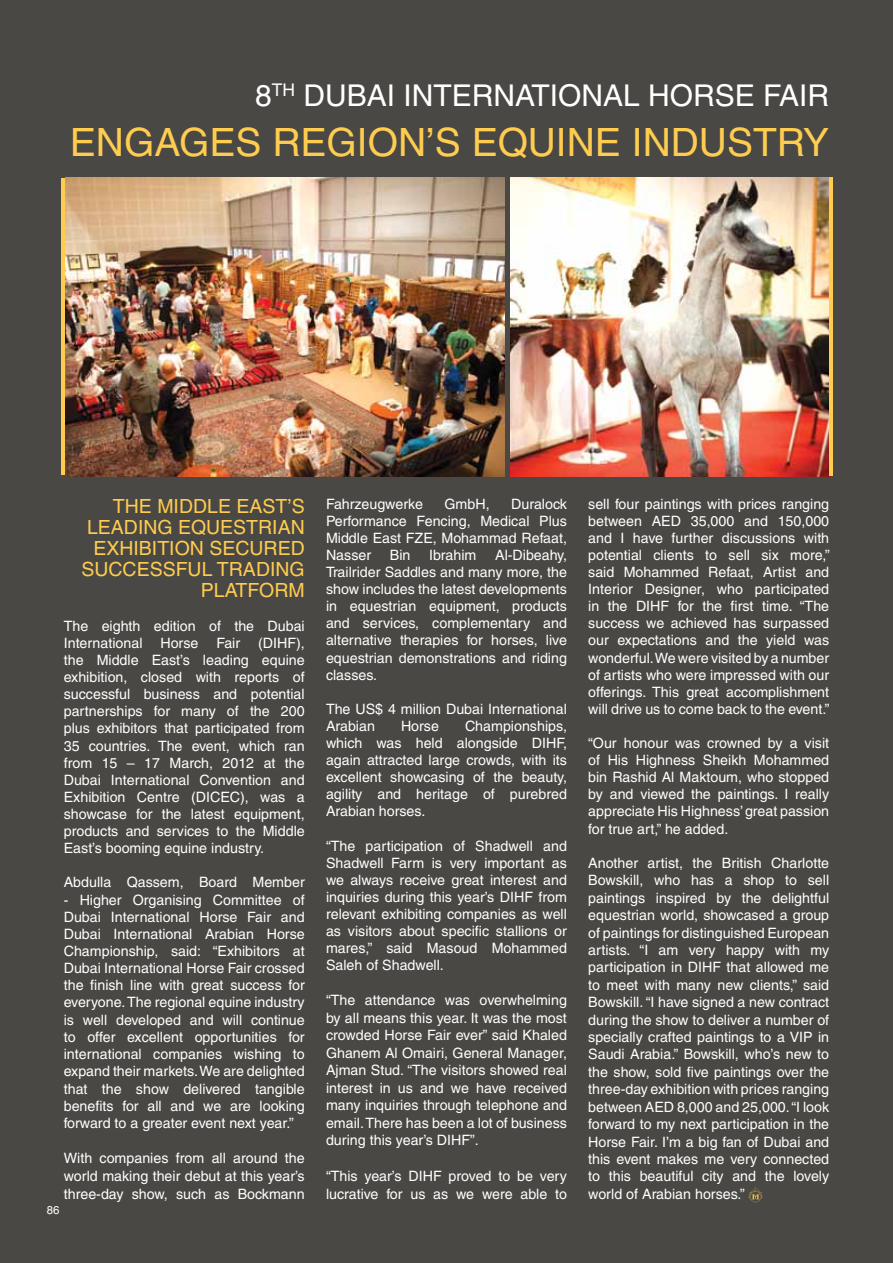
<style>
.page{position:relative;width:893px;height:1263px;background:#4a4844}
.page>*{position:absolute;margin:0;border:0;box-sizing:border-box;transform-origin:0 0}
.t1{font:39px "Helvetica";color:#fecc4f}
.t2{font:30px "Helvetica";color:#fff}
.t3{font:19.5px/21px "Helvetica";color:#fecc4f}
.t4{font:14.25px/17.1px "Helvetica";color:#fff;text-align:justify}
.t5{font:11.4px "Helvetica";color:#fff}
</style>
<div class="page">
<img style="left:65px;top:178px;width:440px;height:298px">
<img style="left:510px;top:178px;width:319px;height:298px">
<svg style="left:748px;top:1187px;width:15px;height:15px"></svg>
<hr style="left:61px;top:178px;width:3px;height:296px;background:#fecc4f">
<hr style="left:829px;top:178px;width:3px;height:298px;background:#fecc4f">
<h2 class="t2" style="left:255px;top:78px;width:576px">8<sup>TH</sup> DUBAI INTERNATIONAL HORSE FAIR</h2>
<h1 class="t1" style="left:70px;top:119px;width:761px">ENGAGES REGION’S EQUINE INDUSTRY</h1>
<h3 class="t3" style="left:113px;top:495px;width:14px">the</h3>
<h3 class="t3" style="left:157px;top:495px;width:29px">Middle</h3>
<h3 class="t3" style="left:236px;top:495px;width:27px">East</h3>
<h3 class="t3" style="left:287px;top:495px;width:16px">’s</h3>
<h3 class="t3" style="left:87px;top:516px;width:24px">Leading</h3>
<h3 class="t3" style="left:178px;top:516px;width:27px">Equestrian</h3>
<h3 class="t3" style="left:93px;top:537px;width:38px">Exhibition</h3>
<h3 class="t3" style="left:209px;top:537px;width:28px">Secured</h3>
<h3 class="t3" style="left:81px;top:558px;width:27px">Successful</h3>
<h3 class="t3" style="left:201px;top:558px;width:42px;text-indent:16px">Trading<br>Platform</h3>
<p class="t4" style="left:64px;top:617px;width:242px">The eighth edition of the Dubai<br>International</p>
<p class="t4" style="left:64px;top:634px;width:242px;text-indent:194px">(DIHF), the Middle East’s leading equine exhibition, closed with reports of successful business and potential partnerships for many of the 200 plus exhibitors that participated from 35 countries. The event, which ran from 15 – 17 March, 2012 at the Dubai International Convention and Exhibition Centre (DICEC), was a showcase for the latest equipment, products and services to the Middle East’s booming equine industry.</p>
<p class="t4" style="left:64px;top:874px;width:242px">Abdulla Qassem, Board Member</p>
<p class="t4" style="left:64px;top:891px;width:242px">- Higher Organising Committee of Dubai International Horse Fair and Dubai International Arabian Horse Championship, said: “Exhibitors at Dubai International Horse Fair crossed the finish line with great success for everyone. The regional equine industry is well developed and will continue to offer excellent opportunities for international companies wishing to expand their markets. We are delighted that the show delivered tangible benefits for all and we are looking forward to a greater event next year.”</p>
<p class="t4" style="left:64px;top:1149px;width:242px;line-height:18px">With companies from all around the world making their debut at this year’s three-day show, such as Bockmann</p>
<p class="t4" style="left:160px;top:634px;width:40px">Horse</p>
<p class="t4" style="left:216px;top:634px;width:25px">Fair</p>
<p class="t5" style="left:47px;top:1204px;width:14px">86</p>
<p class="t4" style="left:326px;top:495px;width:99px">Fahrzeugwerke</p>
<p class="t4" style="left:445px;top:495px;width:47px">GmbH,</p>
<p class="t4" style="left:326px;top:495px;width:242px;text-indent:185px">Duralock Performance Fencing, Medical Plus Middle East FZE, Mohammad Refaat, Nasser</p>
<p class="t4" style="left:326px;top:546px;width:242px;text-indent:169px">Al-Dibeahy, Trailrider Saddles and many more, the show includes the latest developments in equestrian equipment, products and services, complementary and alternative therapies for horses, live equestrian demonstrations and riding classes.</p>
<p class="t4" style="left:326px;top:700px;width:242px">The US$ 4 million Dubai International<br>Arabian</p>
<p class="t4" style="left:390px;top:546px;width:22px">Bin</p>
<p class="t4" style="left:429px;top:546px;width:49px">Ibrahim</p>
<p class="t4" style="left:326px;top:717px;width:242px;text-indent:139px">Championships, which was held alongside DIHF, again attracted large crowds, with its excellent showcasing of the beauty, agility and heritage of purebred Arabian horses.</p>
<p class="t4" style="left:326px;top:837px;width:242px">“The participation of Shadwell and Shadwell Farm is very important as we always receive great interest and inquiries during this year’s DIHF from relevant exhibiting companies as well as visitors about specific stallions or mares,” said Masoud Mohammed Saleh of Shadwell.</p>
<p class="t4" style="left:326px;top:991px;width:242px;line-height:17.5px">“The attendance was overwhelming by all means this year. It was the most crowded Horse Fair ever” said Khaled Ghanem Al Omairi, General Manager, Ajman Stud. “The visitors showed real interest in us and we have received many inquiries through telephone and email. There has been a lot of business during this year’s DIHF”.</p>
<p class="t4" style="left:326px;top:1166px;width:242px;line-height:18px">“This year’s DIHF proved to be very lucrative for us as we were able to</p>
<p class="t4" style="left:401px;top:717px;width:40px">Horse</p>
<p class="t4" style="left:588px;top:495px;width:243px">sell four paintings with prices ranging between AED 35,000 and 150,000 and I have further discussions with potential clients to sell six more,” said Mohammed Refaat, Artist and Interior Designer, who participated in the DIHF for the first time. “The success we achieved has surpassed our expectations and the yield was wonderful. We were visited by a number of artists who were impressed with our offerings. This great accomplishment will drive us to come back to the event.”</p>
<p class="t4" style="left:588px;top:734px;width:242px">“Our honour was crowned by a visit of His Highness Sheikh Mohammed bin Rashid Al Maktoum, who stopped by and viewed the paintings. I really appreciate His Highness’ great passion for true art,” he added.</p>
<p class="t4" style="left:588px;top:854px;width:242px">Another artist, the British Charlotte Bowskill, who has a shop to sell paintings inspired by the delightful equestrian world, showcased a group of paintings for distinguished European artists. “I am very happy with my participation in DIHF that allowed me to meet with many new clients,” said Bowskill. “I have signed a new contract during the show to deliver a number of specially crafted paintings to a VIP in Saudi Arabia.” Bowskill, who’s new to the show, sold five paintings over the three-day exhibition with prices ranging between AED 8,000 and 25,000. “I look forward to my next participation in the Horse Fair. I’m a big fan of Dubai and this event makes me very connected to this beautiful city and the lovely world of Arabian horses.”</p>
</div>
